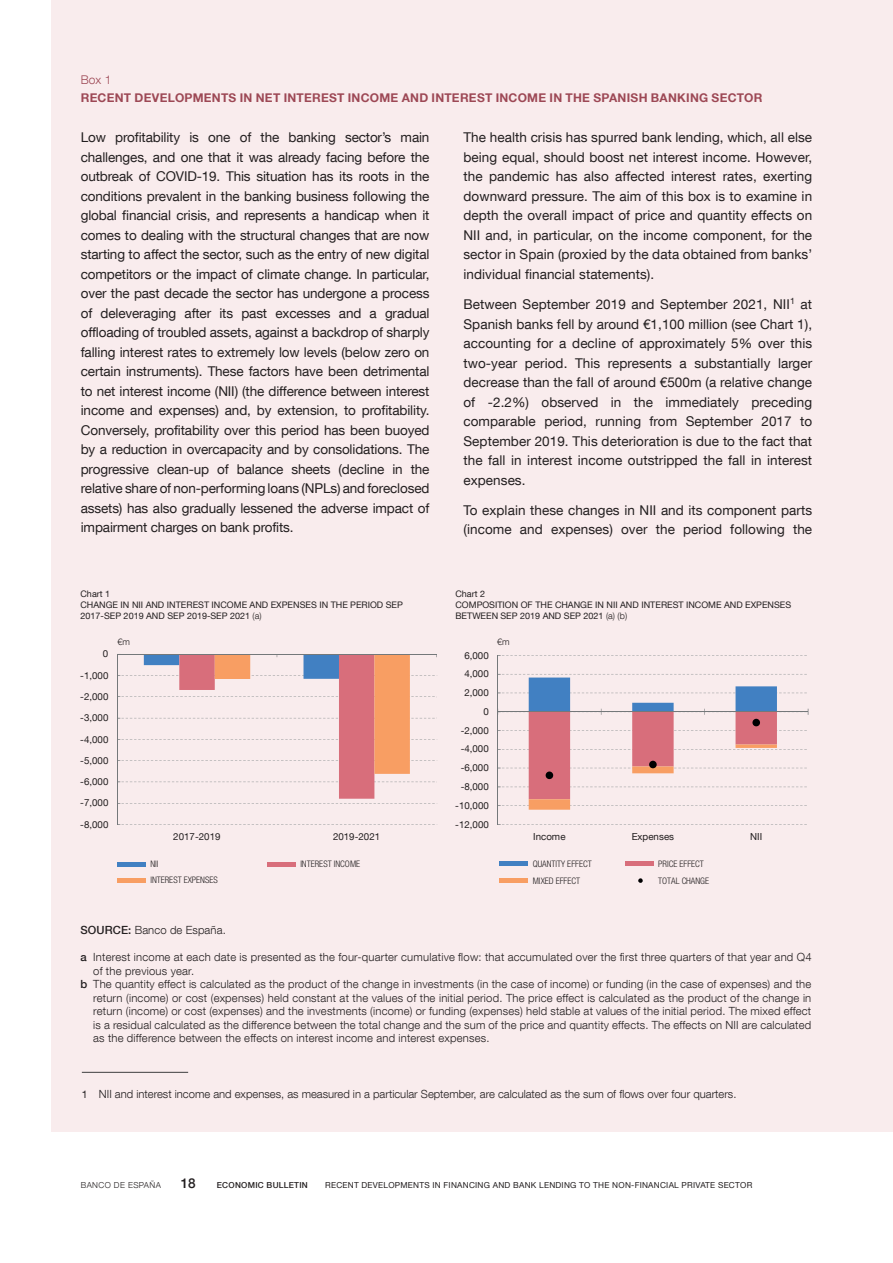
<style>
.page{position:relative;width:893px;height:1263px;background:#fff}
.page>*{position:absolute;margin:0;border:0;box-sizing:border-box;transform-origin:0 0}
.Texto_recuadro{font:13.5px/19.5px "Bd E Neue Helvetica";letter-spacing:.005em;color:#231f20;text-align:justify}
.t1{font:500 13.5px "Bd E Neue Helvetica";color:#231f20}
.t2{font:700 12px "Bd E Neue Helvetica";letter-spacing:.02em;color:#9d4855}
.Numero_recuadro{font:300 12px "Bd E Neue Helvetica";color:#9d4855}
.Citas_recuadro{font:300 11.25px "Bd E Neue Helvetica";letter-spacing:.02em;color:#231f20}
.Citas_recuadro-2{font:300 11.25px "Bd E Neue Helvetica";color:#231f20}
.t3{font:9.75px "Bd E Neue Helvetica";color:#231f20}
.t4{font:9px/10.8px "Bd E Neue Helvetica";color:#231f20}
.t5{font:300 condensed 9px "Bd E Neue Helvetica";color:#231f20}
.t6{font:300 9px "Bd E Neue Helvetica";color:#231f20}
.t7{font:8.25px "Bd E Neue Helvetica";letter-spacing:.03em;color:#231f20}
.t8{font:500 8.25px "Bd E Neue Helvetica";letter-spacing:.03em;color:#231f20}
.t9{font:300 8.25px "Bd E Neue Helvetica";letter-spacing:.05em;color:#231f20}
.s1{font-weight:300}
.s2{font-weight:500}
.s3{font-weight:400;font-size:10.5px}
</style>
<div class="page">
<div style="left:51px;top:0;width:842px;height:1131px;background:#f9eced"></div>
<svg style="left:498px;top:655px;width:309px;height:170px"></svg>
<hr style="left:497px;top:655px;width:1px;height:169px;background:#74787a">
<hr style="left:498px;top:711px;width:310px;height:1px;background:#74787a">
<svg style="left:498px;top:709px;width:3px;height:6px"></svg>
<svg style="left:529px;top:677px;width:248px;height:133px"></svg>
<div style="left:546px;top:771px;width:7px;height:8px;background:#000001;border-radius:50%"></div>
<div style="left:649px;top:761px;width:8px;height:7px;background:#000001;border-radius:50%"></div>
<div style="left:752px;top:719px;width:8px;height:7px;background:#000001;border-radius:50%"></div>
<svg style="left:118px;top:675px;width:319px;height:150px"></svg>
<hr style="left:117px;top:654px;width:1px;height:170px;background:#74787a">
<hr style="left:117px;top:654px;width:320px;height:1px;background:#74787a">
<svg style="left:144px;top:655px;width:266px;height:144px"></svg>
<div style="left:499px;top:861px;width:29px;height:5px;background:#4180c2"></div>
<div style="left:625px;top:861px;width:29px;height:5px;background:#d86e7b"></div>
<div style="left:499px;top:878px;width:29px;height:5px;background:#f89e63"></div>
<svg style="left:638px;top:878px;width:5px;height:5px"></svg>
<div style="left:117px;top:862px;width:29px;height:5px;background:#4180c2"></div>
<div style="left:267px;top:862px;width:29px;height:5px;background:#d86e7b"></div>
<hr style="left:117px;top:878px;width:29px;height:4px;background:#f89e63">
<hr style="left:82px;top:1072px;width:106px;height:1px;background:#3e3e3f">
<p class="Numero_recuadro" style="left:81px;top:72px;width:32px">Box 1</p>
<h1 class="t2" style="left:81px;top:90px;width:683px">RECENT DEVELOPMENTS IN NET INTEREST INCOME AND INTEREST INCOME IN THE SPANISH BANKING SECTOR</h1>
<p class="Texto_recuadro" style="left:81px;top:128px;width:350px">Low profitability is one of the banking sector’s main challenges, and one that it was already facing before the outbreak of COVID-19. This situation has its roots in the conditions prevalent in the banking business following the global financial crisis, and represents a handicap when it comes to dealing with the structural changes that are now starting to affect the sector, such as the entry of new digital competitors or the impact of climate change. In particular, over the past decade the sector has undergone a process of deleveraging after its past excesses and a gradual offloading of troubled assets, against a backdrop of sharply falling interest rates to extremely low levels (below zero on certain instruments). These factors have been detrimental to net interest income (NII) (the difference between interest income and expenses) and, by extension, to profitability.<br>Conversely, profitability over this period has been buoyed by a reduction in overcapacity and by consolidations. The progressive clean-up of balance sheets (decline in the relative share of non-performing loans (NPLs) and foreclosed assets) has also gradually lessened the adverse impact of impairment charges on bank profits.</p>
<p class="Texto_recuadro" style="left:463px;top:127px;width:350px">The health crisis has spurred bank lending, which, all else being equal, should boost net interest income. However, the pandemic has also affected interest rates, exerting downward pressure. The aim of this box is to examine in depth the overall impact of price and quantity effects on NII and, in particular, on the income component, for the sector in Spain (proxied by the data obtained from banks’ individual financial statements).</p>
<p class="Texto_recuadro" style="left:463px;top:294px;width:350px">Between September 2019 and September 2021, NII<sup>1</sup> at Spanish banks fell by around €1,100 million (see Chart 1), accounting for a decline of approximately 5% over this two-year period. This represents a substantially larger decrease than the fall of around €500m (a relative change of -2.2%) observed in the immediately preceding comparable period, running from September 2017 to September 2019. This deterioration is due to the fact that the fall in interest income outstripped the fall in interest expenses.</p>
<p class="Texto_recuadro" style="left:463px;top:500px;width:350px">To explain these changes in NII and its component parts (income and expenses) over the period following the</p>
<p class="t4" style="left:80px;top:588px;width:324px">Chart 1<br>CHANGE IN NII AND INTEREST INCOME AND EXPENSES IN THE PERIOD SEP<br>2017-SEP 2019 AND SEP 2019-SEP 2021 <span class="s1">(a)</span></p>
<p class="t4" style="left:455px;top:588px;width:337px">Chart 2<br>COMPOSITION OF THE CHANGE IN NII AND INTEREST INCOME AND EXPENSES<br>BETWEEN SEP 2019 AND SEP 2021 <span class="s1">(a) (b)</span></p>
<p class="t6" style="left:118px;top:637px;width:14px">€m</p>
<p class="t6" style="left:497px;top:637px;width:14px">€m</p>
<p class="t3" style="left:103px;top:648px;width:7px">0</p>
<p class="t3" style="left:464px;top:649px;width:26px">6,000</p>
<p class="t3" style="left:80px;top:669px;width:30px">-1,000</p>
<p class="t3" style="left:464px;top:668px;width:26px">4,000</p>
<p class="t3" style="left:80px;top:690px;width:30px">-2,000</p>
<p class="t3" style="left:464px;top:687px;width:26px">2,000</p>
<p class="t3" style="left:80px;top:712px;width:30px">-3,000</p>
<p class="t3" style="left:483px;top:705px;width:7px">0</p>
<p class="t3" style="left:80px;top:733px;width:30px">-4,000</p>
<p class="t3" style="left:461px;top:724px;width:30px">-2,000</p>
<p class="t3" style="left:461px;top:743px;width:30px">-4,000</p>
<p class="t3" style="left:80px;top:754px;width:30px">-5,000</p>
<p class="t3" style="left:461px;top:762px;width:30px">-6,000</p>
<p class="t3" style="left:80px;top:776px;width:30px">-6,000</p>
<p class="t3" style="left:461px;top:780px;width:30px">-8,000</p>
<p class="t3" style="left:80px;top:797px;width:30px">-7,000</p>
<p class="t3" style="left:455px;top:799px;width:35px">-10,000</p>
<p class="t3" style="left:80px;top:818px;width:30px">-8,000</p>
<p class="t3" style="left:455px;top:818px;width:35px">-12,000</p>
<p class="t3" style="left:173px;top:830px;width:49px">9102 -7102</p>
<p class="t3" style="left:333px;top:830px;width:49px">1202 -9102</p>
<p class="t3" style="left:533px;top:830px;width:34px">Income</p>
<p class="t3" style="left:632px;top:830px;width:44px">Expenses</p>
<p class="t3" style="left:750px;top:830px;width:14px">NII</p>
<p class="t5" style="left:150px;top:859px;width:10px">NII</p>
<p class="t5" style="left:300px;top:859px;width:61px">INTEREST INCOME</p>
<p class="t5" style="left:150px;top:874px;width:69px">INTEREST EXPENSES</p>
<p class="t5" style="left:533px;top:858px;width:60px">QUANTITY EFFECT</p>
<p class="t5" style="left:658px;top:858px;width:47px">PRICE EFFECT</p>
<p class="t5" style="left:533px;top:875px;width:49px">MIXED EFFECT</p>
<p class="t5" style="left:658px;top:875px;width:52px">TOTAL CHANGE</p>
<p class="Citas_recuadro" style="left:80px;top:923px;width:147px"><span class="s2">SOURCE:</span> Banco de España.</p>
<p class="Citas_recuadro" style="left:80px;top:950px;width:733px"><span class="s2">a</span> Interest income at each date is presented as the four-quarter cumulative flow: that accumulated over the first three quarters of that year and Q4</p>
<p class="Citas_recuadro" style="left:93px;top:964px;width:102px">of the previous year.</p>
<p class="Citas_recuadro" style="left:80px;top:977px;width:732px"><span class="s2">b</span> The quantity effect is calculated as the product of the change in investments (in the case of income) or funding (in the case of expenses) and the</p>
<p class="Citas_recuadro" style="left:93px;top:991px;width:720px">return (income) or cost (expenses) held constant at the values of the initial period. The price effect is calculated as the product of the change in</p>
<p class="Citas_recuadro" style="left:93px;top:1004px;width:720px">return (income) or cost (expenses) and the investments (income) or funding (expenses) held stable at values of the initial period. The mixed effect</p>
<p class="Citas_recuadro" style="left:93px;top:1018px;width:720px">is a residual calculated as the difference between the total change and the sum of the price and quantity effects. The effects on NII are calculated</p>
<p class="Citas_recuadro" style="left:93px;top:1031px;width:398px">as the difference between the effects on interest income and interest expenses.</p>
<p class="Citas_recuadro-2" style="left:82px;top:1087px;width:656px"><span class="s3">1</span> NII and interest income and expenses, as measured in a particular September, are calculated as the sum of flows over four quarters.</p>
<p class="t9" style="left:81px;top:1180px;width:82px">BANCO DE ESPAÑA</p>
<p class="t1" style="left:181px;top:1175px;width:16px">18</p>
<p class="t8" style="left:217px;top:1180px;width:93px">ECONOMIC BULLETIN</p>
<p class="t7" style="left:325px;top:1180px;width:429px">RECENT DEVELOPMENTS IN FINANCING AND BANK LENDING TO THE NON-FINANCIAL PRIVATE SECTOR</p>
</div>
